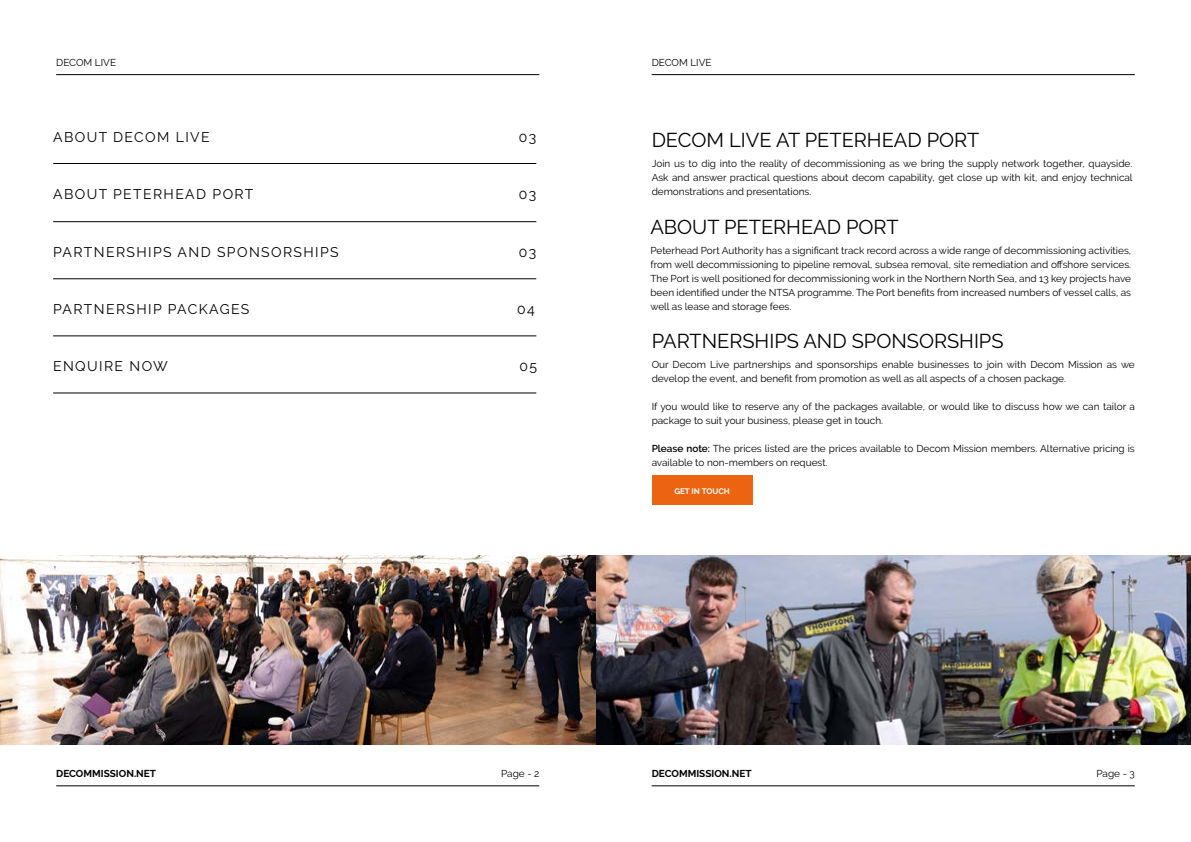
<style>
.page{position:relative;width:1191px;height:842px;background:#fff}
.page>*{position:absolute;margin:0;border:0;box-sizing:border-box;transform-origin:0 0}
.t1{font:20px "Raleway";color:#000}
.t2{font:14px "Raleway";letter-spacing:.1em;color:#000}
.t3{font:10px/14px "Raleway";color:#000}
.t4{font:700 10px "Raleway";color:#000}
.t5{font:700 8px "Raleway";color:#fff}
.s1{font-weight:600}
</style>
<div class="page">
<hr style="left:56px;top:785px;width:483px;height:1px;background:#000">
<hr style="left:56px;top:74px;width:483px;height:1px;background:#000">
<hr style="left:651px;top:785px;width:483px;height:1px;background:#000">
<hr style="left:651px;top:74px;width:483px;height:1px;background:#000">
<hr style="left:53px;top:163px;width:483px;height:1px;background:#000">
<hr style="left:53px;top:392px;width:483px;height:1px;background:#000">
<hr style="left:53px;top:278px;width:483px;height:1px;background:#000">
<hr style="left:53px;top:221px;width:483px;height:1px;background:#000">
<hr style="left:53px;top:335px;width:483px;height:1px;background:#000">
<div style="left:651px;top:475px;width:101px;height:30px;background:#ec6411"></div>
<img style="left:0;top:556px;width:1191px;height:189px">
<p class="t3" style="left:56px;top:55px;width:61px">DECOM LIVE</p>
<h2 class="t2" style="left:53px;top:128px;width:158px">ABOUT DECOM LIVE</h2>
<h2 class="t2" style="left:519px;top:128px;width:19px">03</h2>
<h2 class="t2" style="left:53px;top:186px;width:202px">ABOUT PETERHEAD PORT</h2>
<h2 class="t2" style="left:519px;top:186px;width:19px">03</h2>
<h2 class="t2" style="left:53px;top:244px;width:287px">PARTNERSHIPS AND SPONSORSHIPS</h2>
<h2 class="t2" style="left:519px;top:244px;width:19px">03</h2>
<h2 class="t2" style="left:53px;top:301px;width:198px">PARTNERSHIP PACKAGES</h2>
<h2 class="t2" style="left:517px;top:301px;width:19px">04</h2>
<h2 class="t2" style="left:53px;top:358px;width:116px">ENQUIRE NOW</h2>
<h2 class="t2" style="left:519px;top:358px;width:19px">05</h2>
<p class="t4" style="left:56px;top:767px;width:101px">DECOMMISSION.NET</p>
<p class="t3" style="left:501px;top:766px;width:40px">Page - 2</p>
<p class="t3" style="left:651px;top:55px;width:61px">DECOM LIVE</p>
<h1 class="t1" style="left:651px;top:129px;width:329px">DECOM LIVE AT PETERHEAD PORT</h1>
<p class="t3" style="left:651px;top:157px;width:482px;text-align:justify">Join us to dig into the reality of decommissioning as we bring the supply network together, quayside.<br>Ask and answer practical questions about decom capability, get close up with kit, and enjoy technical demonstrations and presentations.</p>
<h1 class="t1" style="left:650px;top:215px;width:250px">ABOUT PETERHEAD PORT</h1>
<p class="t3" style="left:650px;top:243px;width:482px;text-align:justify">Peterhead Port Authority has a significant track record across a wide range of decommissioning activities, from well decommissioning to pipeline removal, subsea removal, site remediation and offshore services.<br>The Port is well positioned for decommissioning work in the Northern North Sea, and 13 key projects have been identified under the NTSA programme. The Port benefits from increased numbers of vessel calls, as well as lease and storage fees.</p>
<h1 class="t1" style="left:651px;top:330px;width:353px">PARTNERSHIPS AND SPONSORSHIPS</h1>
<p class="t3" style="left:651px;top:358px;width:484px">Our Decom Live partnerships and sponsorships enable businesses to join with Decom Mission as we develop the event, and benefit from promotion as well as all aspects of a chosen package.</p>
<p class="t3" style="left:651px;top:400px;width:485px">If you would like to reserve any of the packages available, or would like to discuss how we can tailor a package to suit your business, please get in touch.</p>
<p class="t3" style="left:651px;top:442px;width:484px"><span class="s1">Please note:</span> The prices listed are the prices available to Decom Mission members. Alternative pricing is available to non-members on request.</p>
<p class="t5" style="left:674px;top:487px;width:57px">GET IN TOUCH</p>
<p class="t4" style="left:651px;top:767px;width:101px">DECOMMISSION.NET</p>
<p class="t3" style="left:1096px;top:766px;width:40px">Page - 3</p>
</div>
